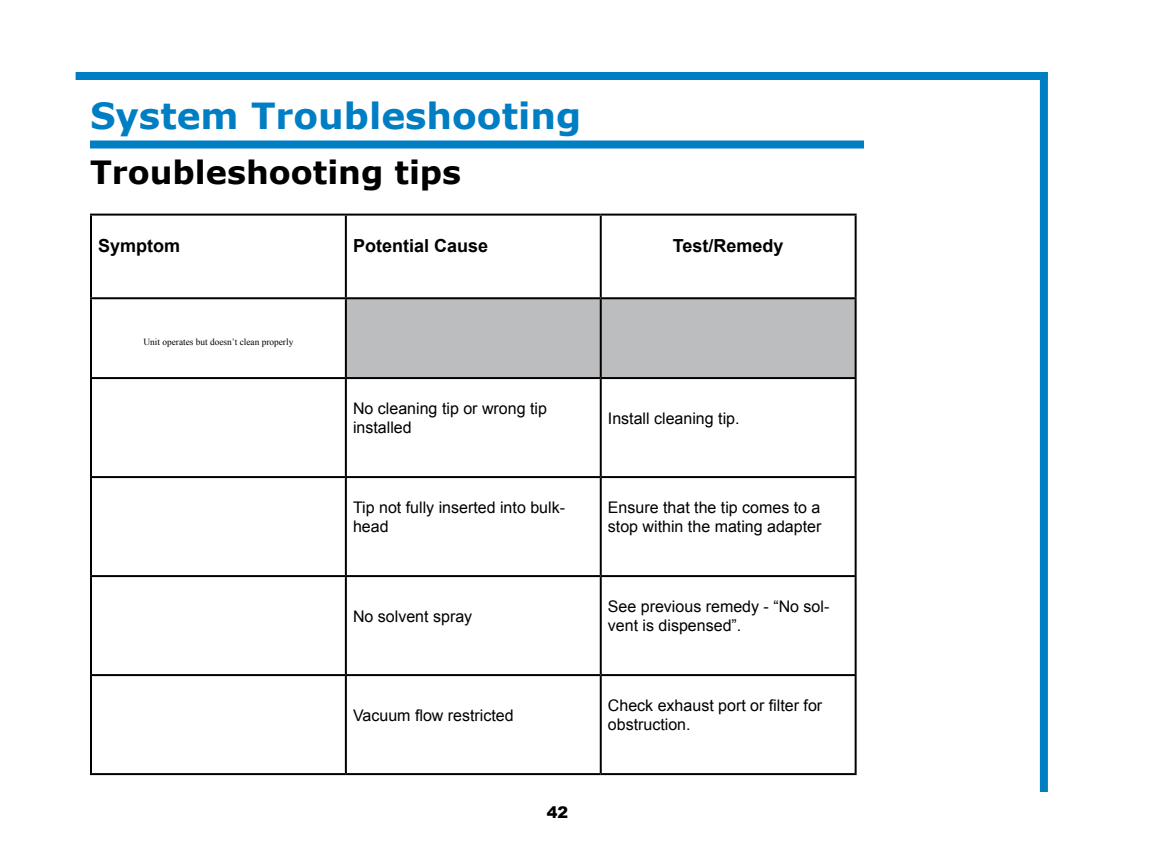
<style>
.page{position:relative;width:1152px;height:864px;background:#fff}
.page>*{position:absolute;margin:0;border:0;box-sizing:border-box;transform-origin:0 0}
.t1{font:700 36px "Verdana";color:#007ec4}
.t2{font:700 32px "Verdana";color:#000}
.t3{font:700 18px "Arial";color:#000}
.t4{font:16px/19.2px "Arial";color:#000}
.t5{font:900 16px "Arial";color:#000}
.t6{font:9.4px "Times New Roman";color:#000}
</style>
<div class="page">
<div style="left:76px;top:72px;width:972px;height:8px;background:#007ec4"></div>
<div style="left:1040px;top:72px;width:8px;height:720px;background:#007ec4"></div>
<div style="left:90px;top:140px;width:774px;height:8px;background:#007ec4"></div>
<div style="left:347px;top:299px;width:508px;height:78px;background:#bcbdbf"></div>
<hr style="left:90px;top:214px;width:256px;height:2px;background:#000">
<hr style="left:346px;top:214px;width:255px;height:2px;background:#000">
<hr style="left:601px;top:214px;width:256px;height:2px;background:#000">
<hr style="left:90px;top:297px;width:256px;height:2px;background:#000">
<hr style="left:346px;top:297px;width:255px;height:2px;background:#000">
<hr style="left:601px;top:297px;width:256px;height:2px;background:#000">
<hr style="left:90px;top:377px;width:256px;height:2px;background:#000">
<hr style="left:346px;top:377px;width:255px;height:2px;background:#000">
<hr style="left:601px;top:377px;width:256px;height:2px;background:#000">
<hr style="left:90px;top:476px;width:256px;height:2px;background:#000">
<hr style="left:346px;top:476px;width:255px;height:2px;background:#000">
<hr style="left:601px;top:476px;width:256px;height:2px;background:#000">
<hr style="left:90px;top:575px;width:256px;height:2px;background:#000">
<hr style="left:346px;top:575px;width:255px;height:2px;background:#000">
<hr style="left:601px;top:575px;width:256px;height:2px;background:#000">
<hr style="left:90px;top:674px;width:256px;height:2px;background:#000">
<hr style="left:346px;top:674px;width:255px;height:2px;background:#000">
<hr style="left:601px;top:674px;width:256px;height:2px;background:#000">
<hr style="left:90px;top:773px;width:256px;height:2px;background:#000">
<hr style="left:346px;top:773px;width:255px;height:2px;background:#000">
<hr style="left:601px;top:773px;width:256px;height:2px;background:#000">
<hr style="left:90px;top:216px;width:2px;height:81px;background:#000">
<hr style="left:90px;top:299px;width:2px;height:78px;background:#000">
<hr style="left:90px;top:379px;width:2px;height:97px;background:#000">
<hr style="left:90px;top:478px;width:2px;height:97px;background:#000">
<hr style="left:90px;top:577px;width:2px;height:97px;background:#000">
<hr style="left:90px;top:676px;width:2px;height:97px;background:#000">
<hr style="left:345px;top:216px;width:2px;height:81px;background:#000">
<hr style="left:600px;top:216px;width:2px;height:81px;background:#000">
<hr style="left:855px;top:216px;width:2px;height:81px;background:#000">
<hr style="left:345px;top:299px;width:2px;height:78px;background:#000">
<hr style="left:600px;top:299px;width:2px;height:78px;background:#000">
<hr style="left:855px;top:299px;width:2px;height:78px;background:#000">
<hr style="left:345px;top:379px;width:2px;height:97px;background:#000">
<hr style="left:600px;top:379px;width:2px;height:97px;background:#000">
<hr style="left:855px;top:379px;width:2px;height:97px;background:#000">
<hr style="left:345px;top:478px;width:2px;height:97px;background:#000">
<hr style="left:600px;top:478px;width:2px;height:97px;background:#000">
<hr style="left:855px;top:478px;width:2px;height:97px;background:#000">
<hr style="left:345px;top:577px;width:2px;height:97px;background:#000">
<hr style="left:600px;top:577px;width:2px;height:97px;background:#000">
<hr style="left:855px;top:577px;width:2px;height:97px;background:#000">
<hr style="left:345px;top:676px;width:2px;height:97px;background:#000">
<hr style="left:600px;top:676px;width:2px;height:97px;background:#000">
<hr style="left:855px;top:676px;width:2px;height:97px;background:#000">
<h1 class="t1" style="left:90px;top:93px;width:493px">System Troubleshooting</h1>
<h2 class="t2" style="left:90px;top:152px;width:373px">Troubleshooting tips</h2>
<p class="t3" style="left:98px;top:234px;width:84px">Symptom</p>
<p class="t3" style="left:353px;top:234px;width:137px">Potential Cause</p>
<p class="t3" style="left:673px;top:234px;width:112px">Test/Remedy</p>
<p class="t6" style="left:144px;top:336px;width:151px">Unit operates but doesn’t clean properly</p>
<p class="t4" style="left:353px;top:399px;width:195px">No cleaning tip or wrong tip installed</p>
<p class="t4" style="left:608px;top:409px;width:133px">Install cleaning tip.</p>
<p class="t4" style="left:353px;top:498px;width:213px">Tip not fully inserted into bulk&shy;head</p>
<p class="t4" style="left:608px;top:498px;width:215px">Ensure that the tip comes to a stop within the mating adapter</p>
<p class="t4" style="left:353px;top:607px;width:121px">No solvent spray</p>
<p class="t4" style="left:608px;top:597px;width:223px">See previous remedy - “No sol&shy;vent is dispensed”.</p>
<p class="t4" style="left:353px;top:706px;width:162px">Vacuum flow restricted</p>
<p class="t4" style="left:608px;top:696px;width:216px">Check exhaust port or filter for obstruction.</p>
<p class="t5" style="left:547px;top:800px;width:23px">42</p>
</div>
